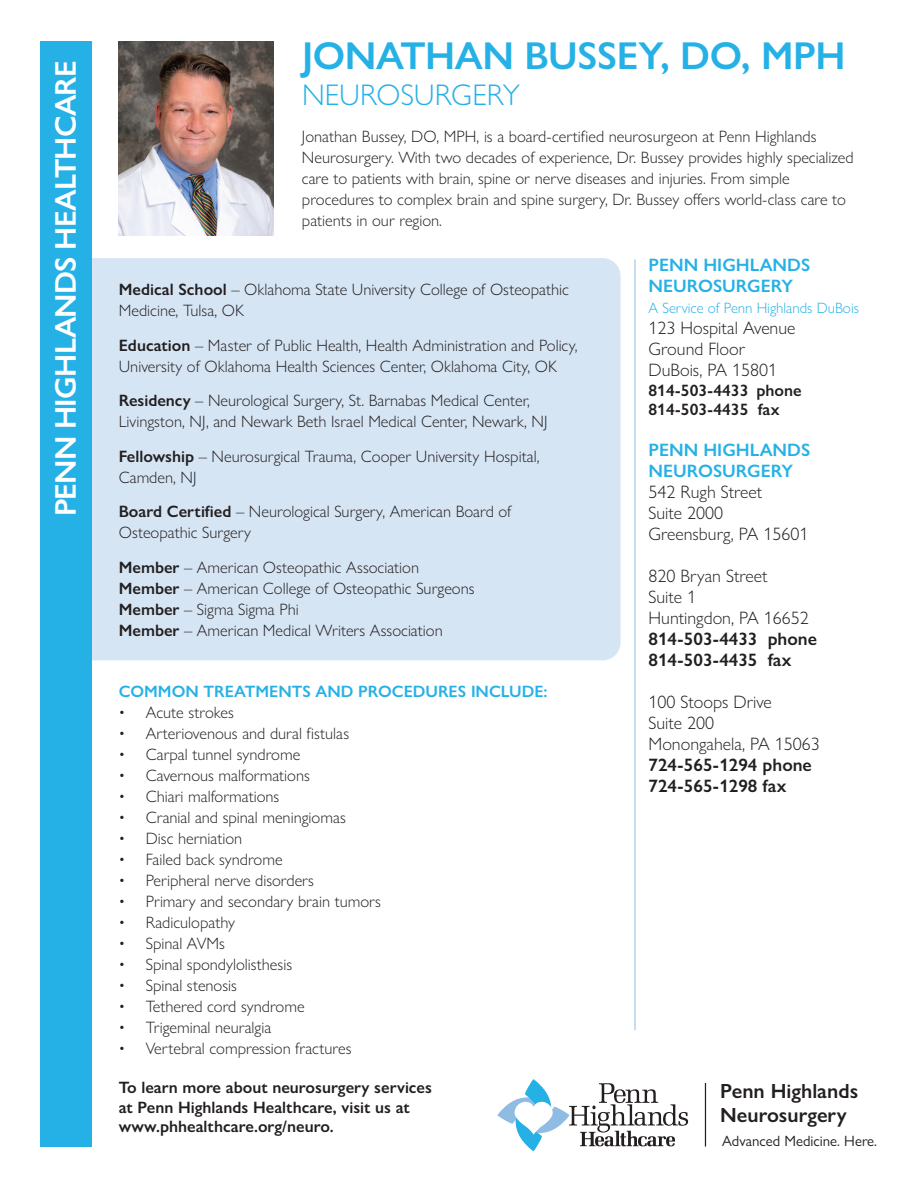
<style>
.page{position:relative;width:918px;height:1188px;background:#fff}
.page>*{position:absolute;margin:0;border:0;box-sizing:border-box;transform-origin:0 0}
.t1{font:600 39px "Gill Sans Nova";letter-spacing:-.01em;color:#26b1e6}
.t2{font:600 30px "Gill Sans Nova";letter-spacing:-.025em;color:#fff}
.t3{font:300 30px "Gill Sans Nova";color:#26b1e6}
.t4{font:600 20.55px/24.3px "Gill Sans Nova";color:#231f20}
.t5{font:300 18px/21px "Gill Sans Nova";color:#231f20}
.t6{font:600 18px/21px "Gill Sans Nova";color:#231f20}
.t7{font:600 18px/21px "Gill Sans Nova";color:#26b1e6}
.t8{font:300 16.5px/21px "Gill Sans Nova";color:#231f20}
.t9{font:600 16.5px/19.5px "Gill Sans Nova";color:#231f20}
.t10{font:600 16.5px "Gill Sans Nova";color:#26b1e6}
.t11{font:300 15px "Gill Sans Nova";color:#26b1e6}
.t12{font:15px "Gill Sans Nova";color:#231f20}
.s1{font-weight:600}
</style>
<div class="page">
<img style="left:119px;top:41px;width:154px;height:194px">
<div style="left:59px;top:258px;width:562px;height:402px;background:#d6e5f4;border-radius:18px"></div>
<div style="left:41px;top:41px;width:51px;height:1106px;background:#26b1e6"></div>
<hr style="left:635px;top:260px;width:1px;height:770px;background:#90bce4">
<svg style="left:497px;top:1079px;width:191px;height:73px"></svg>
<hr style="left:705px;top:1083px;width:1px;height:63px;background:#231f20">
<h2 class="t2" style="left:47px;top:516px;width:457px;rotate:-90deg">PENN HIGHLANDS HEALTHCARE</h2>
<h1 class="t1" style="left:302px;top:32px;width:545px">JONATHAN BUSSEY, DO, MPH</h1>
<h2 class="t3" style="left:302px;top:77px;width:219px">NEUROSURGERY</h2>
<p class="t8" style="left:302px;top:125px;width:553px">Jonathan Bussey, DO, MPH, is a board-certified neurosurgeon at Penn Highlands Neurosurgery. With two decades of experience, Dr. Bussey provides highly specialized care to patients with brain, spine or nerve diseases and injuries. From simple procedures to complex brain and spine surgery, Dr. Bussey offers world-class care to patients in our region.</p>
<p class="t8" style="left:119px;top:279px;width:452px"><span class="s1">Medical School</span> – Oklahoma State University College of Osteopathic<br>Medicine, Tulsa, OK</p>
<p class="t8" style="left:119px;top:334px;width:460px"><span class="s1">Education</span> – Master of Public Health, Health Administration and Policy,<br>University of Oklahoma Health Sciences Center, Oklahoma City, OK</p>
<p class="t8" style="left:119px;top:390px;width:430px"><span class="s1">Residency</span> – Neurological Surgery, St. Barnabas Medical Center,<br>Livingston, NJ, and Newark Beth Israel Medical Center, Newark, NJ</p>
<p class="t8" style="left:119px;top:445px;width:422px"><span class="s1">Fellowship</span> – Neurosurgical Trauma, Cooper University Hospital,<br>Camden, NJ</p>
<p class="t8" style="left:119px;top:501px;width:394px"><span class="s1">Board Certified</span> – Neurological Surgery, American Board of<br>Osteopathic Surgery</p>
<p class="t8" style="left:119px;top:556px;width:357px"><span class="s1">Member</span> – American Osteopathic Association <span class="s1">Member</span> – American College of Osteopathic Surgeons <span class="s1">Member</span> – Sigma Sigma Phi<br><span class="s1">Member</span> – American Medical Writers Association</p>
<p class="t10" style="left:119px;top:682px;width:430px">COMMON TREATMENTS AND PROCEDURES INCLUDE:</p>
<p class="t8" style="left:119px;top:702px;width:117px">• Acute strokes</p>
<p class="t8" style="left:119px;top:723px;width:232px">• Arteriovenous and dural fistulas</p>
<p class="t8" style="left:119px;top:744px;width:183px">• Carpal tunnel syndrome</p>
<p class="t8" style="left:119px;top:765px;width:193px">• Cavernous malformations</p>
<p class="t8" style="left:119px;top:786px;width:162px">• Chiari malformations</p>
<p class="t8" style="left:119px;top:807px;width:229px">• Cranial and spinal meningiomas</p>
<p class="t8" style="left:119px;top:828px;width:125px">• Disc herniation</p>
<p class="t8" style="left:119px;top:849px;width:165px">• Failed back syndrome</p>
<p class="t8" style="left:119px;top:870px;width:197px">• Peripheral nerve disorders</p>
<p class="t8" style="left:119px;top:891px;width:264px">• Primary and secondary brain tumors</p>
<p class="t8" style="left:119px;top:912px;width:118px">• Radiculopathy</p>
<p class="t8" style="left:119px;top:933px;width:108px">• Spinal AVMs</p>
<p class="t8" style="left:119px;top:954px;width:175px">• Spinal spondylolisthesis</p>
<p class="t8" style="left:119px;top:975px;width:120px">• Spinal stenosis</p>
<p class="t8" style="left:119px;top:996px;width:187px">• Tethered cord syndrome</p>
<p class="t8" style="left:119px;top:1017px;width:154px">• Trigeminal neuralgia</p>
<p class="t8" style="left:119px;top:1038px;width:234px">• Vertebral compression fractures</p>
<p class="t9" style="left:119px;top:1078px;width:315px">To learn more about neurosurgery services at Penn Highlands Healthcare, visit us at www.phhealthcare.org/neuro.</p>
<p class="t7" style="left:649px;top:254px;width:163px">PENN HIGHLANDS<br>NEUROSURGERY</p>
<p class="t11" style="left:649px;top:299px;width:212px">A Service of Penn Highlands DuBois</p>
<p class="t5" style="left:649px;top:317px;width:148px">123 Hospital Avenue<br>Ground Floor<br>DuBois, PA 15801</p>
<p class="t9" style="left:649px;top:380px;width:155px">814-503-4433 phone<br>814-503-4435 fax</p>
<p class="t7" style="left:649px;top:439px;width:163px">PENN HIGHLANDS<br>NEUROSURGERY</p>
<p class="t5" style="left:649px;top:481px;width:161px">542 Rugh Street<br>Suite 2000<br>Greensburg, PA 15601</p>
<p class="t5" style="left:649px;top:565px;width:162px">820 Bryan Street<br>Suite 1<br>Huntingdon, PA 16652</p>
<p class="t6" style="left:649px;top:628px;width:170px">814-503-4433 phone<br>814-503-4435 fax</p>
<p class="t5" style="left:649px;top:691px;width:173px">100 Stoops Drive<br>Suite 200<br>Monongahela, PA 15063</p>
<p class="t6" style="left:649px;top:754px;width:165px">724-565-1294 phone<br>724-565-1298 fax</p>
<p class="t4" style="left:720px;top:1079px;width:139px">Penn Highlands<br>Neurosurgery</p>
<p class="t12" style="left:722px;top:1132px;width:157px">Advanced Medicine. Here.</p>
</div>
